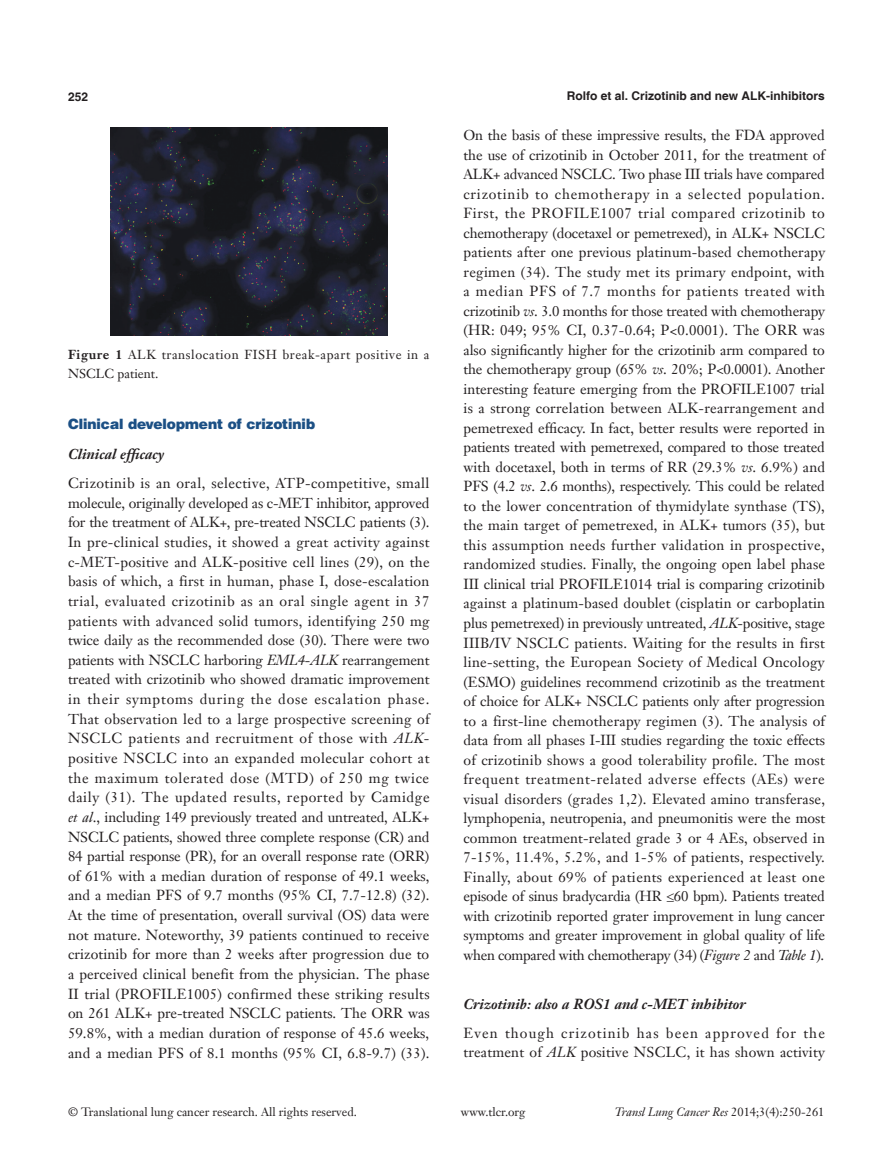
<style>
.page{position:relative;width:893px;height:1170px;background:#fff}
.page>*{position:absolute;margin:0;border:0;box-sizing:border-box;transform-origin:0 0}
.t1{font:14.25px/19.5px "Janson Text LT";letter-spacing:.015em;color:#231f20;text-align:justify}
.t2{font:italic 700 14.25px "Janson Text LT";color:#231f20}
.t3{font:900 14.25px "Helvetica";color:#1c5085}
.t4{font:12.75px/19.5px "Janson Text LT";letter-spacing:.045em;color:#231f20}
.t5{font:12px "Janson Text LT";color:#231f20}
.t6{font:700 12px "Helvetica";color:#231f20}
.t7{font:italic 12px "Janson Text LT";color:#231f20}
.s1{font-weight:700}
.s2{font-style:italic}
.s3{font-style:normal}
</style>
<div class="page">
<img style="left:111px;top:128px;width:276px;height:207px">
<p class="t6" style="left:68px;top:89px;width:22px">252</p>
<p class="t6" style="left:567px;top:88px;width:260px">Rolfo et al. Crizotinib and new ALK-inhibitors</p>
<p class="t4" style="left:68px;top:344px;width:363px"><span class="s1">Figure 1</span> ALK translocation FISH break-apart positive in a<br>NSCLC patient.</p>
<p class="t3" style="left:68px;top:415px;width:249px">Clinical development of crizotinib</p>
<p class="t2" style="left:68px;top:444px;width:98px">Clinical efficacy</p>
<p class="t1" style="left:68px;top:473px;width:363px">Crizotinib is an oral, selective, ATP-competitive, small molecule, originally developed as c-MET inhibitor, approved for the treatment of ALK+, pre-treated NSCLC patients (3).<br>In pre-clinical studies, it showed a great activity against c-MET-positive and ALK-positive cell lines (29), on the basis of which, a first in human, phase I, dose-escalation trial, evaluated crizotinib as an oral single agent in 37 patients with advanced solid tumors, identifying 250 mg twice daily as the recommended dose (30). There were two patients with NSCLC harboring <span class="s2">EML4</span>-<span class="s2">ALK</span> rearrangement treated with crizotinib who showed dramatic improvement in their symptoms during the dose escalation phase.<br>That observation led to a large prospective screening of NSCLC patients and recruitment of those with <span class="s2">ALK&shy;</span>positive NSCLC into an expanded molecular cohort at the maximum tolerated dose (MTD) of 250 mg twice daily (31). The updated results, reported by Camidge <span class="s2">et al</span>., including 149 previously treated and untreated, ALK+ NSCLC patients, showed three complete response (CR) and 84 partial response (PR), for an overall response rate (ORR) of 61% with a median duration of response of 49.1 weeks, and a median PFS of 9.7 months (95% CI, 7.7-12.8) (32).<br>At the time of presentation, overall survival (OS) data were not mature. Noteworthy, 39 patients continued to receive crizotinib for more than 2 weeks after progression due to a perceived clinical benefit from the physician. The phase II trial (PROFILE1005) confirmed these striking results on 261 ALK+ pre-treated NSCLC patients. The ORR was 59.8%, with a median duration of response of 45.6 weeks, and a median PFS of 8.1 months (95% CI, 6.8-9.7) (33).</p>
<p class="t1" style="left:463px;top:125px;width:363px">On the basis of these impressive results, the FDA approved the use of crizotinib in October 2011, for the treatment of ALK+ advanced NSCLC. Two phase III trials have compared crizotinib to chemotherapy in a selected population.<br>First, the PROFILE1007 trial compared crizotinib to chemotherapy (docetaxel or pemetrexed), in ALK+ NSCLC patients after one previous platinum-based chemotherapy regimen (34). The study met its primary endpoint, with a median PFS of 7.7 months for patients treated with crizotinib <span class="s2">vs</span>. 3.0 months for those treated with chemotherapy (HR: 049; 95% CI, 0.37-0.64; P&lt;0.0001). The ORR was also significantly higher for the crizotinib arm compared to the chemotherapy group (65% <span class="s2">vs</span>. 20%; P&lt;0.0001). Another interesting feature emerging from the PROFILE1007 trial is a strong correlation between ALK-rearrangement and pemetrexed efficacy. In fact, better results were reported in patients treated with pemetrexed, compared to those treated with docetaxel, both in terms of RR (29.3% <span class="s2">vs</span>. 6.9%) and PFS (4.2 <span class="s2">vs</span>. 2.6 months), respectively. This could be related to the lower concentration of thymidylate synthase (TS), the main target of pemetrexed, in ALK+ tumors (35), but this assumption needs further validation in prospective, randomized studies. Finally, the ongoing open label phase III clinical trial PROFILE1014 trial is comparing crizotinib against a platinum-based doublet (cisplatin or carboplatin plus pemetrexed) in previously untreated, <span class="s2">ALK</span>-positive, stage IIIB/IV NSCLC patients. Waiting for the results in first line-setting, the European Society of Medical Oncology (ESMO) guidelines recommend crizotinib as the treatment of choice for ALK+ NSCLC patients only after progression to a first-line chemotherapy regimen (3). The analysis of data from all phases I-III studies regarding the toxic effects of crizotinib shows a good tolerability profile. The most frequent treatment-related adverse effects (AEs) were visual disorders (grades 1,2). Elevated amino transferase, lymphopenia, neutropenia, and pneumonitis were the most common treatment-related grade 3 or 4 AEs, observed in 7-15%, 11.4%, 5.2%, and 1-5% of patients, respectively.<br>Finally, about 69% of patients experienced at least one episode of sinus bradycardia (HR ≤60 bpm). Patients treated with crizotinib reported grater improvement in lung cancer symptoms and greater improvement in global quality of life when compared with chemotherapy (34) (<span class="s2">Figure 2</span> and <span class="s2">Table 1</span>).</p>
<p class="t2" style="left:463px;top:994px;width:284px">Crizotinib: also a ROS1 and c-MET inhibitor</p>
<p class="t1" style="left:463px;top:1023px;width:363px">Even though crizotinib has been approved for the treatment of <span class="s2">ALK</span> positive NSCLC, it has shown activity</p>
<p class="t5" style="left:68px;top:1104px;width:290px">© Translational lung cancer research. All rights reserved.</p>
<p class="t5" style="left:461px;top:1104px;width:66px">www.tlcr.org</p>
<p class="t7" style="left:615px;top:1104px;width:211px">Transl Lung Cancer Res <span class="s3">2014;3(4):250-261</span></p>
</div>
